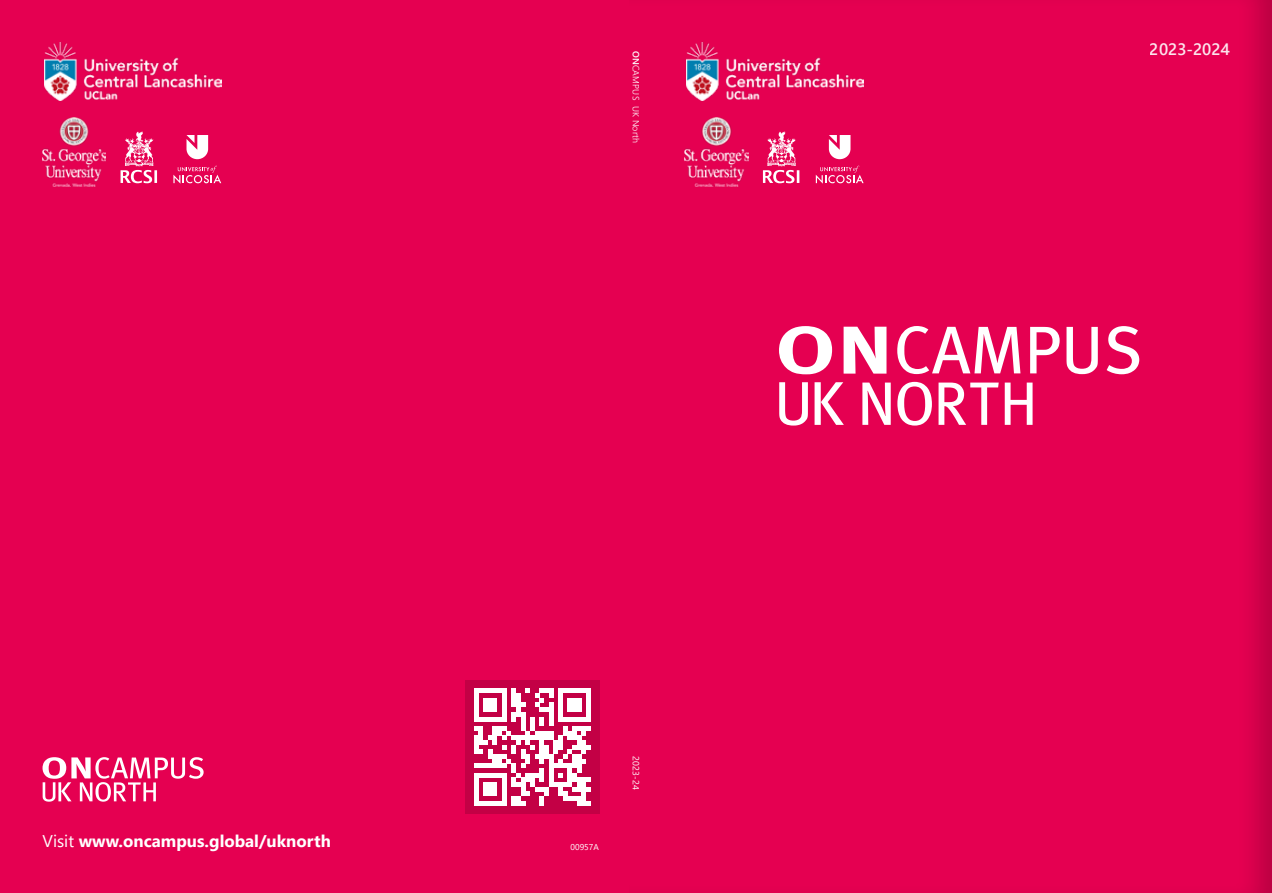
<style>
.page{position:relative;width:1272px;height:893px;background:#fff}
.page>*{position:absolute;margin:0;border:0;box-sizing:border-box;transform-origin:0 0}
.t1{font:700 16.95px "Segoe UI";color:#fff}
.t2{font:600 16.5px "Segoe UI";color:#fff}
.t3{font:300 9px "Segoe UI";letter-spacing:.02em;color:#fff}
.t4{font:9px "Segoe UI";letter-spacing:.02em;color:#fff}
.t5{font:8.4px "Segoe UI";color:#fff}
.s1{font-weight:600}
.s2{font-weight:400}
</style>
<div class="page">
<div style="left:0;top:0;width:1271px;height:893px;background:#e50051"></div>
<svg style="left:862px;top:383px;width:28px;height:42px"></svg>
<svg style="left:897px;top:382px;width:34px;height:44px"></svg>
<svg style="left:938px;top:383px;width:60px;height:42px"></svg>
<svg style="left:1004px;top:383px;width:28px;height:42px"></svg>
<svg style="left:779px;top:326px;width:53px;height:48px"></svg>
<svg style="left:843px;top:327px;width:43px;height:47px"></svg>
<svg style="left:897px;top:326px;width:123px;height:48px"></svg>
<svg style="left:1030px;top:327px;width:29px;height:46px"></svg>
<svg style="left:1066px;top:327px;width:31px;height:47px"></svg>
<svg style="left:1106px;top:326px;width:33px;height:48px"></svg>
<svg style="left:779px;top:382px;width:28px;height:44px"></svg>
<svg style="left:814px;top:382px;width:29px;height:43px"></svg>
<svg style="left:43px;top:757px;width:161px;height:45px"></svg>
<div style="left:465px;top:680px;width:135px;height:134px;background:#c30045"></div>
<svg style="left:474px;top:689px;width:117px;height:117px"></svg>
<img style="left:685px;top:117px;width:63px;height:69px">
<svg style="left:763px;top:131px;width:36px;height:52px"></svg>
<img style="left:686px;top:43px;width:177px;height:57px">
<svg style="left:828px;top:135px;width:22px;height:24px"></svg>
<svg style="left:815px;top:166px;width:48px;height:18px"></svg>
<img style="left:43px;top:117px;width:63px;height:69px">
<svg style="left:120px;top:131px;width:37px;height:52px"></svg>
<img style="left:44px;top:43px;width:177px;height:57px">
<svg style="left:186px;top:135px;width:22px;height:24px"></svg>
<svg style="left:173px;top:166px;width:48px;height:18px"></svg>
<p class="t3" style="left:644px;top:51px;width:94px;rotate:90deg"><span class="s1">ON</span>CAMPUS UK North</p>
<p class="t1" style="left:43px;top:825px;width:290px"><span class="s2">Visit</span> www.oncampus.global/uknorth</p>
<p class="t5" style="left:570px;top:839px;width:30px">00957A</p>
<p class="t4" style="left:644px;top:756px;width:35px;rotate:90deg">2023-24</p>
<p class="t2" style="left:1149px;top:34px;width:82px">2023-2024</p>
</div>
